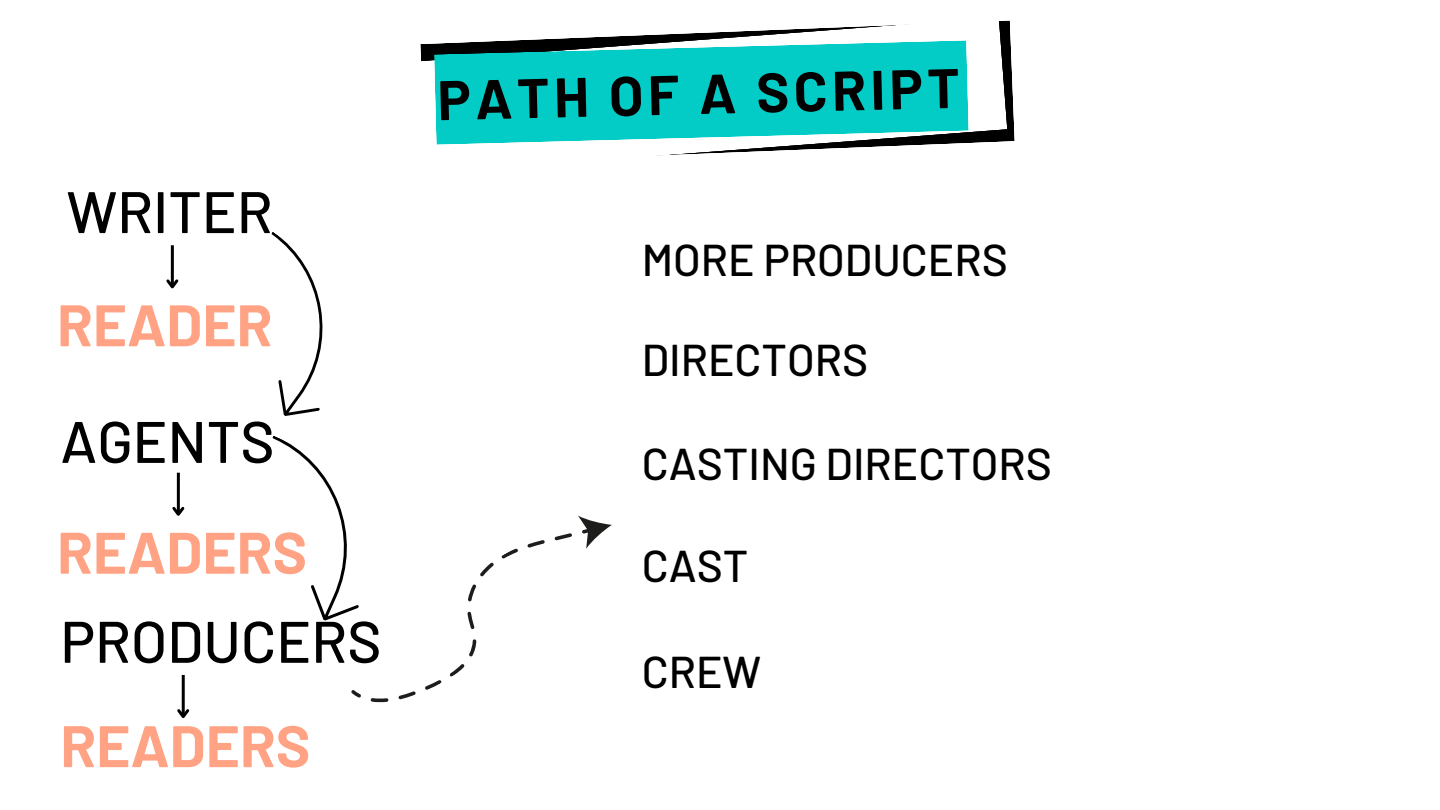
<style>
.page{position:relative;width:1440px;height:810px;background:#fff}
.page>*{position:absolute;margin:0;border:0;box-sizing:border-box;transform-origin:0 0}
.t1{font:500 58.5px "Barlow";color:#000}
.t2{font:700 58.5px "Barlow";color:#ffa384}
.t3{font:700 55.6px "Barlow";color:#000}
.t4{font:500 44.5px "Barlow";color:#000}
</style>
<div class="page">
<svg style="left:420px;top:20px;width:587px;height:136px"></svg>
<svg style="left:434px;top:40px;width:535px;height:105px;background:#19c3be"></svg>
<hr style="left:182px;top:675px;width:3px;height:42px;background:#000">
<svg style="left:177px;top:706px;width:13px;height:12px"></svg>
<svg style="left:166px;top:232px;width:178px;height:389px"></svg>
<svg style="left:341px;top:519px;width:228px;height:184px"></svg>
<svg style="left:569px;top:515px;width:43px;height:34px"></svg>
<p class="t1" style="left:66px;top:175px;width:208px">WRITER</p>
<p class="t2" style="left:57px;top:288px;width:217px">READER</p>
<p class="t1" style="left:60px;top:404px;width:216px">AGENTS</p>
<p class="t2" style="left:57px;top:515px;width:252px">READERS</p>
<p class="t1" style="left:60px;top:604px;width:323px">PRODUCERS</p>
<p class="t2" style="left:60px;top:709px;width:252px">READERS</p>
<p class="t3" style="left:437px;top:63px;width:524px;rotate:-1deg">PATH OF A SCRIPT</p>
<p class="t4" style="left:642px;top:231px;width:368px">MORE PRODUCERS</p>
<p class="t4" style="left:642px;top:331px;width:228px">DIRECTORS</p>
<p class="t4" style="left:642px;top:435px;width:412px">CASTING DIRECTORS</p>
<p class="t4" style="left:642px;top:537px;width:108px">CAST</p>
<p class="t4" style="left:642px;top:643px;width:121px">CREW</p>
</div>
